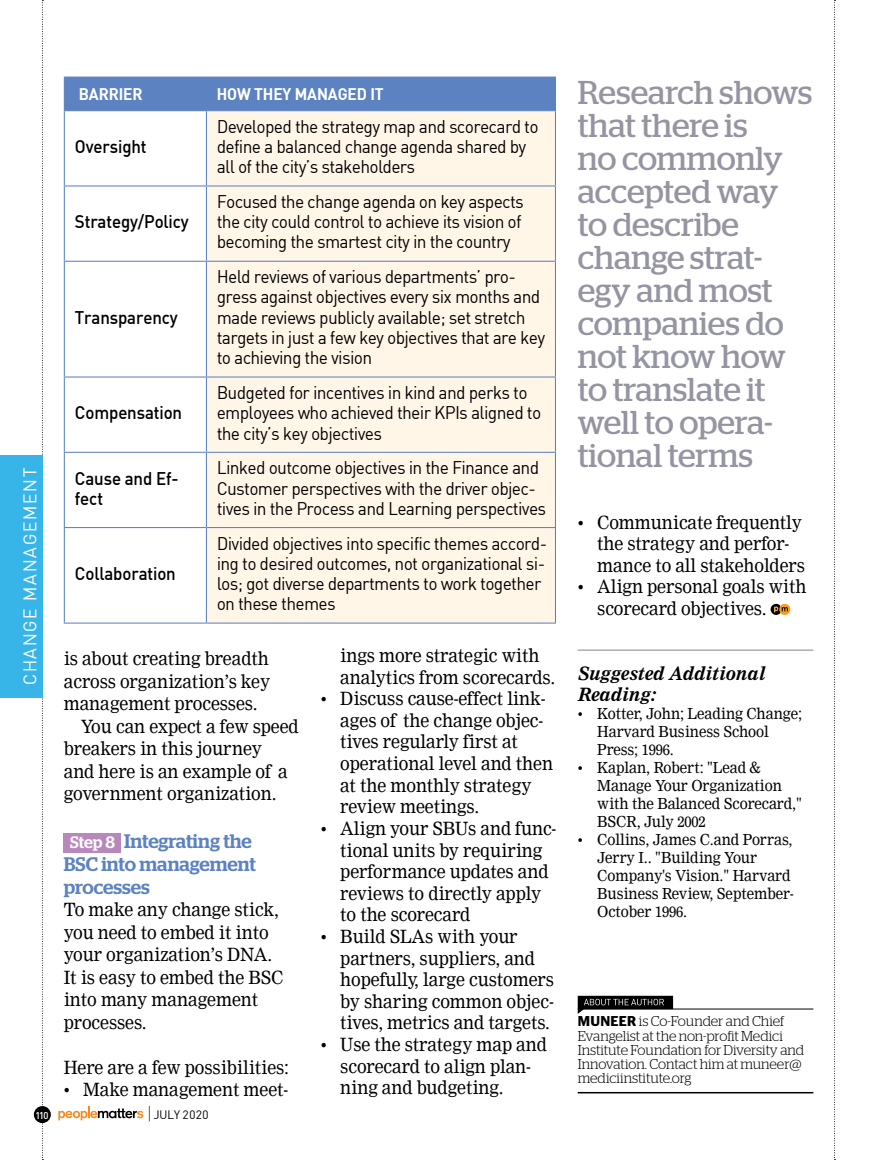
<style>
.page{position:relative;width:890px;height:1160px;background:#fff}
.page>*{position:absolute;margin:0;border:0;box-sizing:border-box;transform-origin:0 0}
.t1{font:33px/33px "Stag";letter-spacing:-.005em;color:#9595a2}
.t2{font:500 19.5px/22.5px "Stag";color:#5d82c2}
.t3{font:18px/21.6px "Nimrod";letter-spacing:-.005em;color:#000;scale:.95 1}
.t4{font:18px/20.2px "Sapient Sans";letter-spacing:-.005em;color:#000;scale:.95 1}
.t5{font:500 18px/20.2px "Sapient Sans";letter-spacing:-.005em;color:#000;scale:.95 1}
.t6{font:italic 700 18px/21.6px "Nimrod";letter-spacing:-.005em;color:#000;scale:.95 1}
.t7{font:18px "Sapient Sans";letter-spacing:.1em;color:#fff}
.t8{font:700 16.5px "Sapient Sans";color:#fff;scale:.95 1}
.t9{font:15px/18px "Nimrod";letter-spacing:-.005em;color:#000;scale:.95 1}
.t10{font:300 14.25px/14.2px "Stag";letter-spacing:-.005em;color:#000}
.t11{font:12px "Sapient Sans";color:#000}
.t12{font:500 9.75px "Sapient Sans";color:#fff}
.s1{font-size:16.5px;color:#fff}
.s2{font-weight:300;font-size:18px}
.s3{font-family:"Stag Sans";font-weight:600}
</style>
<div class="page">
<svg style="left:42px;top:0;width:1px;height:1160px"></svg>
<svg style="left:834px;top:0;width:1px;height:1160px"></svg>
<div style="left:34px;top:1106px;width:17px;height:17px;background:#000;border-radius:50%"></div>
<svg style="left:58px;top:1106px;width:85px;height:14px"></svg>
<div style="left:65px;top:78px;width:490px;height:32px;background:#5d82c2"></div>
<div style="left:207px;top:111px;width:348px;height:511px;background:#fff6e8"></div>
<hr style="left:64px;top:77px;width:142px;height:1px;background:#5d82c2">
<hr style="left:64px;top:78px;width:1px;height:32px;background:#5d82c2">
<hr style="left:206px;top:77px;width:350px;height:1px;background:#5d82c2">
<hr style="left:206px;top:78px;width:1px;height:32px;background:#5d82c2">
<hr style="left:555px;top:78px;width:1px;height:32px;background:#5d82c2">
<hr style="left:64px;top:110px;width:142px;height:1px;background:#5d82c2">
<hr style="left:64px;top:111px;width:1px;height:74px;background:#5d82c2">
<hr style="left:206px;top:110px;width:350px;height:1px;background:#5d82c2">
<hr style="left:206px;top:111px;width:1px;height:74px;background:#5d82c2">
<hr style="left:555px;top:111px;width:1px;height:74px;background:#5d82c2">
<hr style="left:64px;top:185px;width:142px;height:1px;background:#5d82c2">
<hr style="left:64px;top:186px;width:1px;height:75px;background:#5d82c2">
<hr style="left:206px;top:185px;width:350px;height:1px;background:#5d82c2">
<hr style="left:206px;top:186px;width:1px;height:75px;background:#5d82c2">
<hr style="left:555px;top:186px;width:1px;height:75px;background:#5d82c2">
<hr style="left:64px;top:261px;width:142px;height:1px;background:#5d82c2">
<hr style="left:64px;top:262px;width:1px;height:114px;background:#5d82c2">
<hr style="left:206px;top:261px;width:350px;height:1px;background:#5d82c2">
<hr style="left:206px;top:262px;width:1px;height:114px;background:#5d82c2">
<hr style="left:555px;top:262px;width:1px;height:114px;background:#5d82c2">
<hr style="left:64px;top:376px;width:142px;height:1px;background:#5d82c2">
<hr style="left:64px;top:377px;width:1px;height:75px;background:#5d82c2">
<hr style="left:206px;top:376px;width:350px;height:1px;background:#5d82c2">
<hr style="left:206px;top:377px;width:1px;height:75px;background:#5d82c2">
<hr style="left:555px;top:377px;width:1px;height:75px;background:#5d82c2">
<hr style="left:64px;top:452px;width:142px;height:1px;background:#5d82c2">
<hr style="left:64px;top:453px;width:1px;height:74px;background:#5d82c2">
<hr style="left:206px;top:452px;width:350px;height:1px;background:#5d82c2">
<hr style="left:206px;top:453px;width:1px;height:74px;background:#5d82c2">
<hr style="left:555px;top:453px;width:1px;height:74px;background:#5d82c2">
<hr style="left:64px;top:527px;width:142px;height:1px;background:#5d82c2">
<hr style="left:64px;top:528px;width:1px;height:94px;background:#5d82c2">
<hr style="left:206px;top:527px;width:350px;height:1px;background:#5d82c2">
<hr style="left:206px;top:528px;width:1px;height:94px;background:#5d82c2">
<hr style="left:555px;top:528px;width:1px;height:94px;background:#5d82c2">
<hr style="left:64px;top:622px;width:142px;height:1px;background:#5d82c2">
<hr style="left:206px;top:622px;width:350px;height:1px;background:#5d82c2">
<div style="left:64px;top:834px;width:57px;height:19px;background:#b888bd"></div>
<svg style="left:779px;top:604px;width:11px;height:11px"></svg>
<svg style="left:770px;top:604px;width:17px;height:11px"></svg>
<hr style="left:577px;top:1008px;width:236px;height:1px;background:#000">
<hr style="left:577px;top:1092px;width:236px;height:1px;background:#000">
<svg style="left:577px;top:995px;width:96px;height:19px"></svg>
<hr style="left:577px;top:649px;width:236px;height:1px;background:#83838f">
<div style="left:0;top:455px;width:42px;height:243px;background:#38b5e8"></div>
<p class="t8" style="left:79px;top:83px;width:21px">BARRIER</p>
<p class="t8" style="left:217px;top:83px;width:94px">HOW THEY MANAGED</p>
<p class="t8" style="left:370px;top:83px;width:8px">IT</p>
<p class="t7" style="left:19px;top:685px;width:219px;rotate:-90deg">Change Managem ent</p>
<p class="t5" style="left:75px;top:136px;width:77px">Oversight</p>
<p class="t5" style="left:75px;top:211px;width:121px">Strategy/Policy</p>
<p class="t5" style="left:75px;top:306px;width:110px">Transparency</p>
<p class="t5" style="left:75px;top:402px;width:114px">Compensation</p>
<p class="t4" style="left:217px;top:116px;width:340px">Developed the strategy map and scorecard to define a balanced change agenda shared by all of the city’s stakeholders</p>
<p class="t4" style="left:217px;top:191px;width:324px">Focused the change agenda on key aspects the city could control to achieve its vision of becoming the smartest city in the country</p>
<p class="t4" style="left:217px;top:266px;width:347px">H eld reviews of various departments’ pro&shy;gress against objectives every six months and made reviews publicly available; set stretch targets in just a few key objectives that are key to achieving the vision</p>
<p class="t4" style="left:217px;top:382px;width:342px">Budgeted for incentives in kind and perks to employees who achieved their KPIs aligned to the city’s key objectives</p>
<p class="t5" style="left:75px;top:467px;width:111px">Cause and Ef&shy;fect</p>
<p class="t4" style="left:217px;top:457px;width:348px">Linked outcome objectives in the Finance and<br>Customer perspectives with the driver objec&shy;tives in the Process and Learning perspectives</p>
<p class="t5" style="left:75px;top:563px;width:108px">Collaboration</p>
<p class="t4" style="left:217px;top:532px;width:349px">Divided objectives into specific themes accord&shy;ing to desired outcomes, not organizational si&shy;los; got diverse departments to work together on these themes</p>
<p class="t3" style="left:64px;top:648px;width:217px">is about creating breadth</p>
<p class="t3" style="left:64px;top:670px;width:219px">across organization’s key</p>
<p class="t3" style="left:64px;top:693px;width:205px">management processes.</p>
<p class="t3" style="left:81px;top:715px;width:231px">You can expect a few speed</p>
<p class="t3" style="left:64px;top:738px;width:210px">breakers in this journey</p>
<p class="t3" style="left:64px;top:760px;width:237px">and here is an example of a</p>
<p class="t3" style="left:64px;top:783px;width:225px">government organization.</p>
<p class="t2" style="left:64px;top:830px;width:193px;text-indent:6px"><span class="s1">Step 8</span> Integrating the<br>BSC into management processes</p>
<p class="t3" style="left:64px;top:898px;width:233px;line-height:22.5px">To make any change stick, you need to embed it into your organization’s DNA.<br>It is easy to embed the BSC into many management processes.</p>
<p class="t3" style="left:64px;top:1056px;width:239px">Here are a few possibilities:</p>
<p class="t3" style="left:64px;top:1078px;width:238px">• Make management meet-</p>
<p class="t3" style="left:340px;top:645px;width:228px">ings more strategic with analytics from scorecards.</p>
<p class="t3" style="left:340px;top:688px;width:225px;text-indent:-19px">• Discuss cause-effect link&shy;ages of the change objec&shy;tives regularly first at operational level and then at the monthly strategy review meetings.</p>
<p class="t3" style="left:340px;top:817px;width:229px;text-indent:-19px">• Align your SBUs and func&shy;tional units by requiring performance updates and reviews to directly apply to the scorecard</p>
<p class="t3" style="left:340px;top:925px;width:226px;text-indent:-19px">• Build SLAs with your partners, suppliers, and hopefully, large customers by sharing common objec&shy;tives, metrics and targets.</p>
<p class="t3" style="left:340px;top:1033px;width:219px;text-indent:-19px">• Use the strategy map and scorecard to align plan&shy;ning and budgeting.</p>
<p class="t12" style="left:36px;top:1108px;width:15px">110</p>
<p class="t11" style="left:148px;top:1106px;width:63px"><span class="s2">|</span> july 2020</p>
<h1 class="t1" style="left:577px;top:75px;width:236px">Research shows that there is<br>no commonly accepted way to describe change strat&shy;egy and most companies do not know how to translate it well to opera&shy;tional terms</h1>
<p class="t3" style="left:597px;top:511px;width:220px;text-indent:-19px">• Communicate frequently the strategy and perfor&shy;mance to all stakeholders</p>
<p class="t3" style="left:597px;top:576px;width:222px;text-indent:-19px">• Align personal goals with scorecard objectives.</p>
<p class="t6" style="left:577px;top:662px;width:199px">Suggested Additional<br>Reading:</p>
<p class="t9" style="left:597px;top:705px;width:217px;text-indent:-19px">• Kotter, John; Leading Change;<br>Harvard Business School<br>Press; 1996.</p>
<p class="t9" style="left:597px;top:759px;width:217px;text-indent:-19px">• Kaplan, Robert: "Lead &amp;<br>Manage Your Organization with the Balanced Scorecard,"<br>BSCR, July 2002</p>
<p class="t9" style="left:597px;top:831px;width:208px;text-indent:-19px">• Collins, James C.and Porras,<br>Jerry I.. "Building Your<br>Company's Vision." Harvard<br>Business Review, September-<br>October 1996.</p>
<p class="t10" style="left:577px;top:1014px;width:228px"><span class="s3">MUNEER</span> is Co-Founder and Chief Evangelist at the non-profit Medici Institute Foundation for Diversity and Innovation. Contact him at muneer@ mediciinstitute.org</p>
</div>
